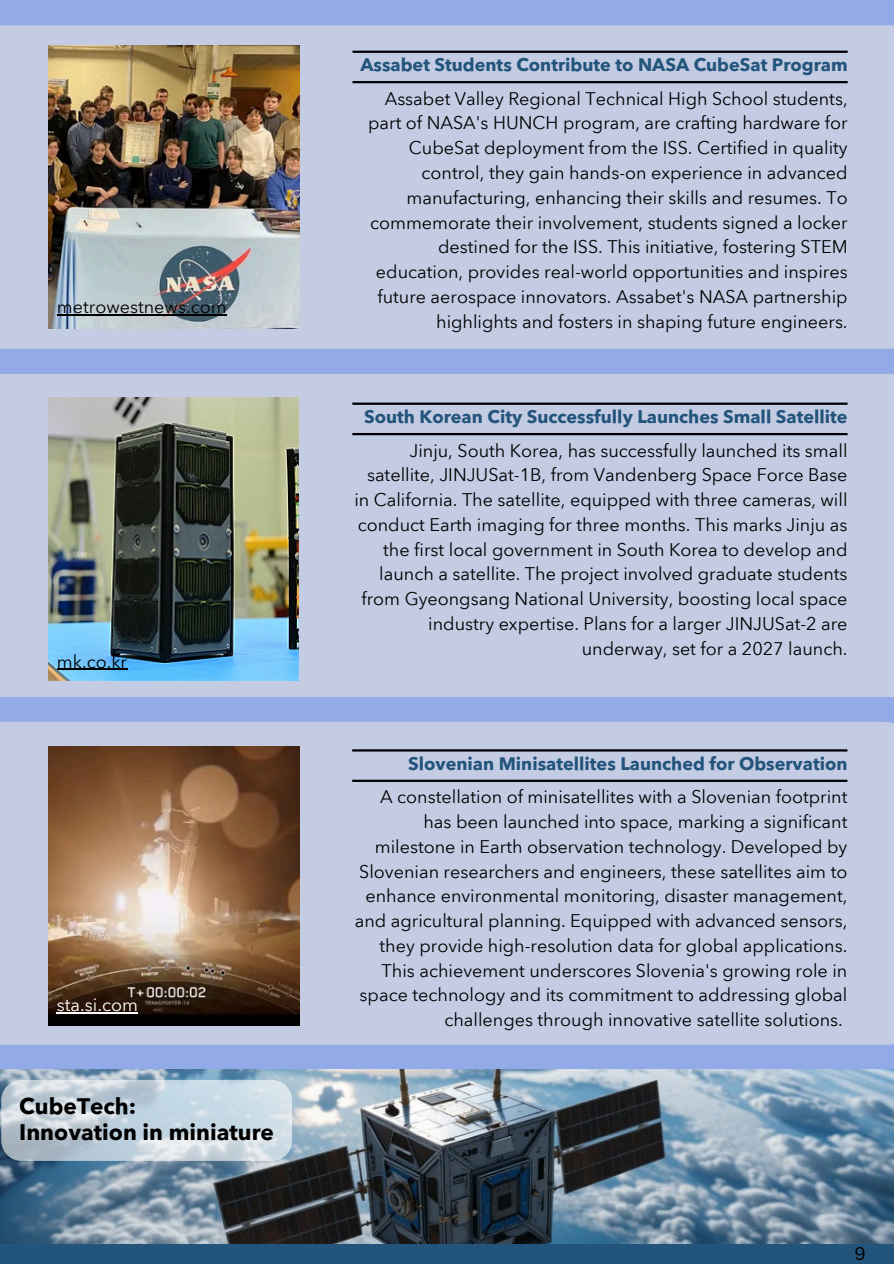
<style>
.page{position:relative;width:894px;height:1264px;background:#fff}
.page>*{position:absolute;margin:0;border:0;box-sizing:border-box;transform-origin:0 0}
.t1{font:700 22.5px/25.8px "Avenir Next Arabic";color:#000}
.t2{font:18px/24.8px "Avenir Next Arabic";color:#000;text-align:right}
.t3{font:700 18px "Avenir Next Arabic";color:#23547b}
.t4{font:18px "Avenir Next Arabic";color:#fff}
.t5{font:17.85px "Canva Sans";color:#000}
</style>
<div class="page">
<div style="left:0;top:0;width:893px;height:1263px;background:#92aae7"></div>
<div style="left:0;top:25px;width:893px;height:323px;background:#c4cce4"></div>
<div style="left:0;top:374px;width:893px;height:323px;background:#c4cce4"></div>
<div style="left:0;top:722px;width:893px;height:322px;background:#c4cce4"></div>
<div style="left:0;top:1243px;width:893px;height:20px;background:#23547b"></div>
<hr style="left:352px;top:81px;width:495px;height:2px;background:#000">
<hr style="left:352px;top:51px;width:495px;height:2px;background:#000">
<hr style="left:352px;top:433px;width:495px;height:2px;background:#000">
<hr style="left:352px;top:402px;width:495px;height:3px;background:#000">
<hr style="left:352px;top:779px;width:495px;height:3px;background:#000">
<hr style="left:352px;top:749px;width:495px;height:2px;background:#000">
<img style="left:48px;top:46px;width:251px;height:282px">
<img style="left:48px;top:397px;width:251px;height:283px">
<img style="left:48px;top:746px;width:251px;height:279px">
<img style="left:0;top:1069px;width:893px;height:173px">
<hr style="left:57px;top:314px;width:169px;height:1px;background:#000">
<hr style="left:57px;top:668px;width:70px;height:2px;background:#000">
<hr style="left:57px;top:1012px;width:81px;height:1px;background:#fff">
<div style="left:1px;top:1079px;width:291px;height:81px;background:#fff;border-radius:20px;opacity:.6"></div>
<p class="t2" style="left:57px;top:295px;width:171px">metrowestnews.com</p>
<p class="t2" style="left:57px;top:649px;width:72px">mk.co.kr</p>
<h2 class="t4" style="left:57px;top:994px;width:83px">sta.si.com</h2>
<p class="t1" style="left:19px;top:1092px;width:256px">CubeTech:<br>Innovation in miniature</p>
<p class="t3" style="left:360px;top:54px;width:488px">Assabet Students Contribute to NASA CubeSat Program</p>
<p class="t2" style="left:368px;top:86px;width:481px">Assabet Valley Regional Technical High School students, part of NASA's HUNCH program, are crafting hardware for CubeSat deployment from the ISS. Certified in quality control, they gain hands-on experience in advanced manufacturing, enhancing their skills and resumes. To commemorate their involvement, students signed a locker destined for the ISS. This initiative, fostering STEM education, provides real-world opportunities and inspires future aerospace innovators. Assabet's NASA partnership highlights and fosters in shaping future engineers.</p>
<h2 class="t3" style="left:364px;top:406px;width:485px">South Korean City Successfully Launches Small Satellite</h2>
<p class="t2" style="left:354px;top:438px;width:494px">Jinju, South Korea, has successfully launched its small satellite, JINJUSat-1B, from Vandenberg Space Force Base in California. The satellite, equipped with three cameras, will conduct Earth imaging for three months. This marks Jinju as the first local government in South Korea to develop and launch a satellite. The project involved graduate students from Gyeongsang National University, boosting local space industry expertise. Plans for a larger JINJUSat-2 are underway, set for a 2027 launch.</p>
<p class="t3" style="left:408px;top:752px;width:441px">Slovenian Minisatellites Launched for Observation</p>
<p class="t2" style="left:355px;top:784px;width:494px">A constellation of minisatellites with a Slovenian footprint has been launched into space, marking a significant milestone in Earth observation technology. Developed by Slovenian researchers and engineers, these satellites aim to enhance environmental monitoring, disaster management, and agricultural planning. Equipped with advanced sensors, they provide high-resolution data for global applications.<br>This achievement underscores Slovenia's growing role in space technology and its commitment to addressing global challenges through innovative satellite solutions.</p>
<p class="t5" style="left:854px;top:1241px;width:13px">9</p>
</div>
